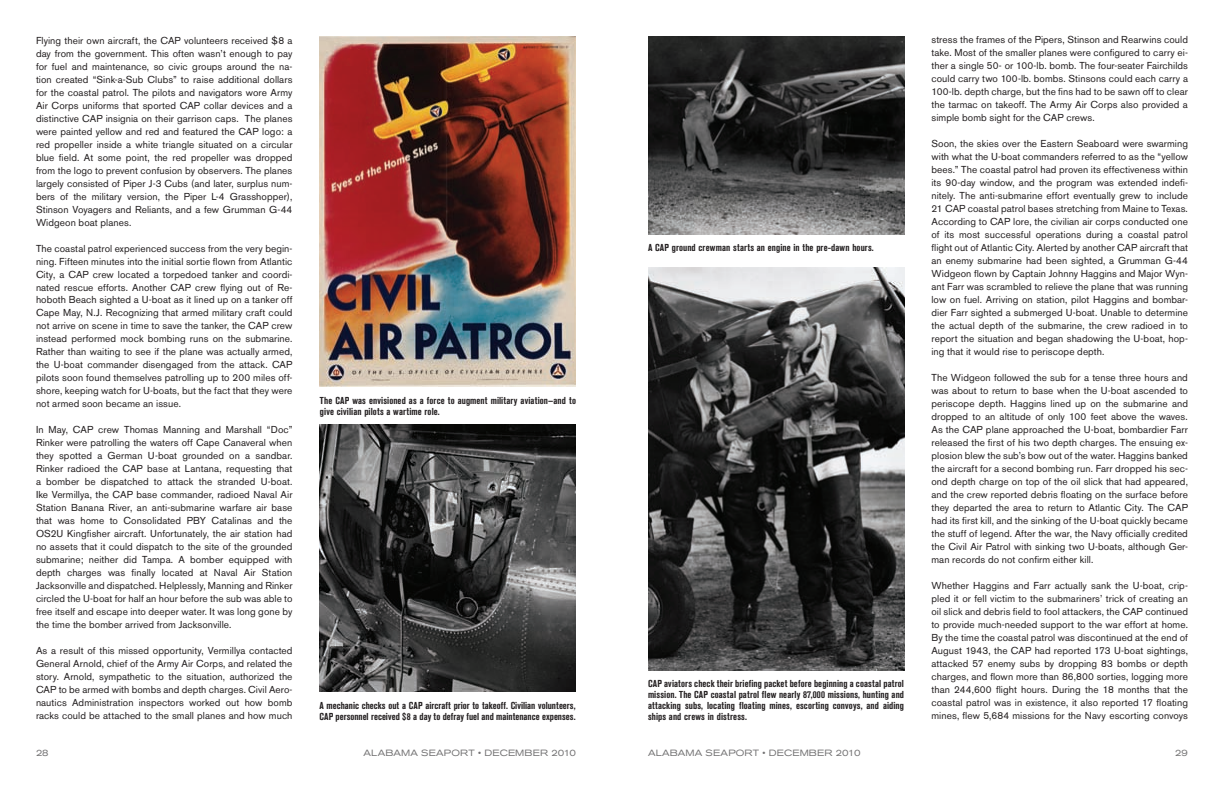
<style>
.page{position:relative;width:1224px;height:792px;background:#fff}
.page>*{position:absolute;margin:0;border:0;box-sizing:border-box;transform-origin:0 0}
.t1{font:10px/13px "Akzidenz Grotesk BE";letter-spacing:.01em;color:#231f20;text-align:justify}
.t2{font:700 condensed 10px/11px "Akzidenz Grotesk BE";letter-spacing:.005em;color:#231f20}
.t3{font:expanded 9px "Akzidenz Grotesk BE";letter-spacing:.015em;color:#727172}
</style>
<div class="page">
<img style="left:320px;top:36px;width:256px;height:351px">
<img style="left:648px;top:36px;width:256px;height:199px">
<img style="left:320px;top:424px;width:256px;height:268px">
<img style="left:648px;top:267px;width:256px;height:403px">
<p class="t1" style="left:36px;top:34px;width:258px">Flying their own aircraft, the CAP volunteers received $8 a day from the government. This often wasn’t enough to pay for fuel and maintenance, so civic groups around the na&shy;tion created “Sink-a-Sub Clubs” to raise additional dollars for the coastal patrol. The pilots and navigators wore Army Air Corps uniforms that sported CAP collar devices and a distinctive CAP insignia on their garrison caps. The planes were painted yellow and red and featured the CAP logo: a red propeller inside a white triangle situated on a circular blue field. At some point, the red propeller was dropped from the logo to prevent confusion by observers. The planes largely consisted of Piper J-3 Cubs (and later, surplus num&shy;bers of the military version, the Piper L-4 Grasshopper), Stinson Voyagers and Reliants, and a few Grumman G-44<br>Widgeon boat planes.</p>
<p class="t1" style="left:36px;top:242px;width:258px">The coastal patrol experienced success from the very begin&shy;ning. Fifteen minutes into the initial sortie flown from Atlantic City, a CAP crew located a torpedoed tanker and coordi&shy;nated rescue efforts. Another CAP crew flying out of Re&shy;hoboth Beach sighted a U-boat as it lined up on a tanker off Cape May, N.J. Recognizing that armed military craft could not arrive on scene in time to save the tanker, the CAP crew instead performed mock bombing runs on the submarine.<br>Rather than waiting to see if the plane was actually armed, the U-boat commander disengaged from the attack. CAP pilots soon found themselves patrolling up to 200 miles off&shy;shore, keeping watch for U-boats, but the fact that they were not armed soon became an issue.</p>
<p class="t1" style="left:36px;top:424px;width:258px">In May, CAP crew Thomas Manning and Marshall “Doc” Rinker were patrolling the waters off Cape Canaveral when they spotted a German U-boat grounded on a sandbar.<br>Rinker radioed the CAP base at Lantana, requesting that a bomber be dispatched to attack the stranded U-boat.<br>Ike Vermillya, the CAP base commander, radioed Naval Air Station Banana River, an anti-submarine warfare air base that was home to Consolidated PBY Catalinas and the OS2U Kingfisher aircraft. Unfortunately, the air station had no assets that it could dispatch to the site of the grounded submarine; neither did Tampa. A bomber equipped with depth charges was finally located at Naval Air Station Jacksonville and dispatched. Helplessly, Manning and Rinker circled the U-boat for half an hour before the sub was able to free itself and escape into deeper water. It was long gone by the time the bomber arrived from Jacksonville.</p>
<p class="t1" style="left:36px;top:645px;width:258px">As a result of this missed opportunity, Vermillya contacted General Arnold, chief of the Army Air Corps, and related the story. Arnold, sympathetic to the situation, authorized the CAP to be armed with bombs and depth charges. Civil Aero&shy;nautics Administration inspectors worked out how bomb racks could be attached to the small planes and how much</p>
<p class="t2" style="left:320px;top:395px;width:258px">The CAP was envisioned as a force to augment military aviation—and to give civilian pilots a wartime role.</p>
<p class="t2" style="left:320px;top:700px;width:258px">A mechanic checks out a CAP aircraft prior to takeoff. Civilian volunteers,<br>CAP personnel received $8 a day to defray fuel and maintenance expenses.</p>
<p class="t2" style="left:648px;top:242px;width:227px">A CAP ground crewman starts an engine in the pre-dawn hours.</p>
<p class="t2" style="left:648px;top:678px;width:258px;text-align:justify">CAP aviators check their briefing packet before beginning a coastal patrol mission. The CAP coastal patrol flew nearly 87,000 missions, hunting and attacking subs, locating floating mines, escorting convoys, and aiding ships and crews in distress.</p>
<p class="t1" style="left:932px;top:34px;width:258px">stress the frames of the Pipers, Stinson and Rearwins could take. Most of the smaller planes were configured to carry ei&shy;ther a single 50- or 100-lb. bomb. The four-seater Fairchilds could carry two 100-lb. bombs. Stinsons could each carry a 100-lb. depth charge, but the fins had to be sawn off to clear the tarmac on takeoff. The Army Air Corps also provided a simple bomb sight for the CAP crews.</p>
<p class="t1" style="left:932px;top:138px;width:258px">Soon, the skies over the Eastern Seaboard were swarming with what the U-boat commanders referred to as the “yellow bees.” The coastal patrol had proven its effectiveness within its 90-day window, and the program was extended indefi&shy;nitely. The anti-submarine effort eventually grew to include 21 CAP coastal patrol bases stretching from Maine to Texas.<br>According to CAP lore, the civilian air corps conducted one of its most successful operations during a coastal patrol flight out of Atlantic City. Alerted by another CAP aircraft that an enemy submarine had been sighted, a Grumman G-44<br>Widgeon flown by Captain Johnny Haggins and Major Wyn&shy;ant Farr was scrambled to relieve the plane that was running low on fuel. Arriving on station, pilot Haggins and bombar&shy;dier Farr sighted a submerged U-boat. Unable to determine the actual depth of the submarine, the crew radioed in to report the situation and began shadowing the U-boat, hop&shy;ing that it would rise to periscope depth.</p>
<p class="t1" style="left:932px;top:372px;width:258px">The Widgeon followed the sub for a tense three hours and was about to return to base when the U-boat ascended to periscope depth. Haggins lined up on the submarine and dropped to an altitude of only 100 feet above the waves.<br>As the CAP plane approached the U-boat, bombardier Farr released the first of his two depth charges. The ensuing ex&shy;plosion blew the sub’s bow out of the water. Haggins banked the aircraft for a second bombing run. Farr dropped his sec&shy;ond depth charge on top of the oil slick that had appeared, and the crew reported debris floating on the surface before they departed the area to return to Atlantic City. The CAP had its first kill, and the sinking of the U-boat quickly became the stuff of legend. After the war, the Navy officially credited the Civil Air Patrol with sinking two U-boats, although Ger&shy;man records do not confirm either kill.</p>
<p class="t1" style="left:932px;top:580px;width:258px">Whether Haggins and Farr actually sank the U-boat, crip&shy;pled it or fell victim to the submariners’ trick of creating an oil slick and debris field to fool attackers, the CAP continued to provide much-needed support to the war effort at home.<br>By the time the coastal patrol was discontinued at the end of August 1943, the CAP had reported 173 U-boat sightings, attacked 57 enemy subs by dropping 83 bombs or depth charges, and flown more than 86,800 sorties, logging more than 244,600 flight hours. During the 18 months that the coastal patrol was in existence, it also reported 17 floating mines, flew 5,684 missions for the Navy escorting convoys</p>
<p class="t3" style="left:36px;top:748px;width:14px">28</p>
<p class="t3" style="left:364px;top:748px;width:214px">ALABAMA SEAPORT • DECEMBER 2010</p>
<p class="t3" style="left:648px;top:748px;width:214px">ALABAMA SEAPORT • DECEMBER 2010</p>
<p class="t3" style="left:1175px;top:748px;width:14px">29</p>
</div>
